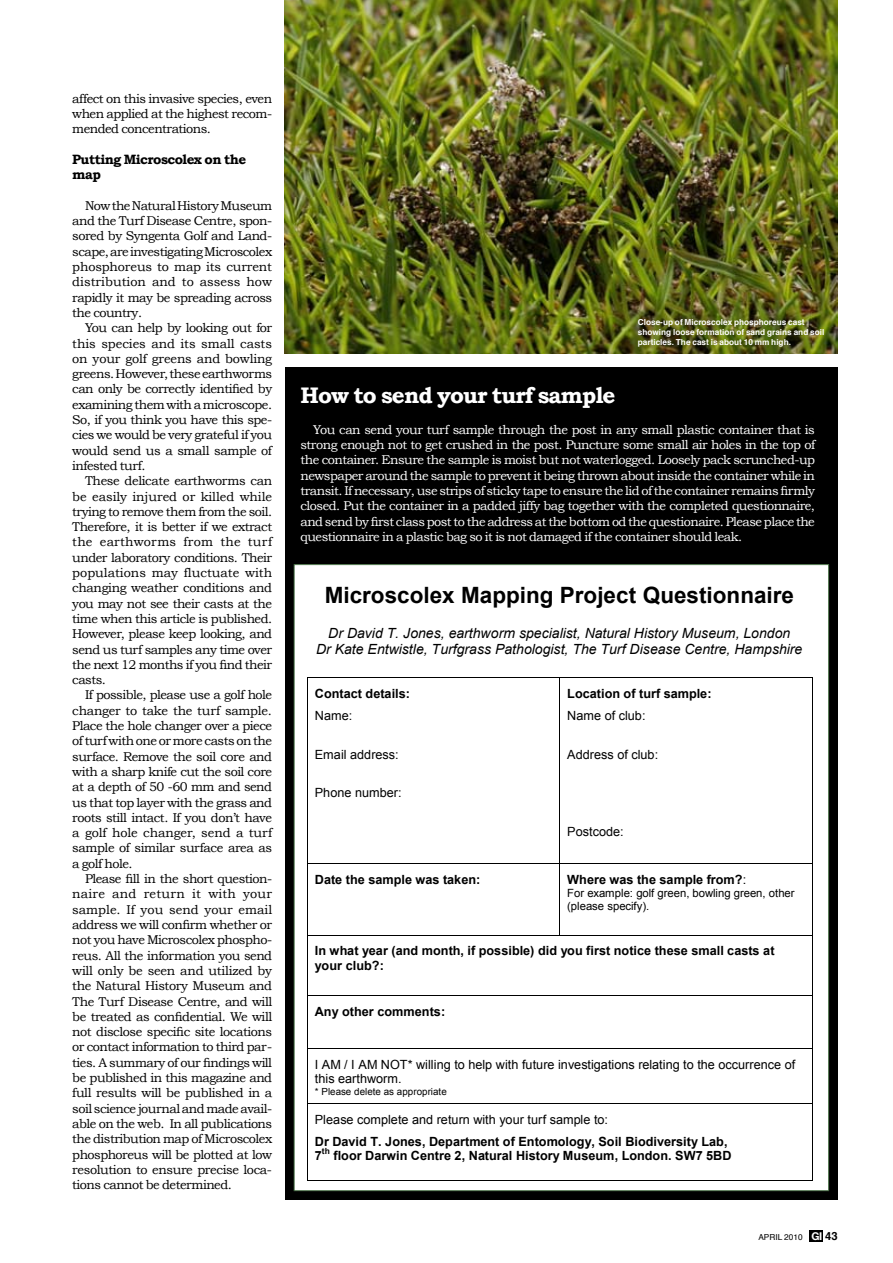
<style>
.page{position:relative;width:893px;height:1263px;background:#fff}
.page>*{position:absolute;margin:0;border:0;box-sizing:border-box;transform-origin:0 0}
.t1{font:700 22.5px "Arial";color:#000}
.t2{font:700 22.5px "Bookman Old Style";letter-spacing:-.04em;color:#fff}
.t3{font:italic 13.95px/16.2px "Arial";color:#000;text-align:center}
.t4{font:700 13.5px/15.3px "Bookman Old Style";letter-spacing:-.04em;color:#000}
.t5{font:12.75px/15.3px "Bookman Old Style";letter-spacing:-.04em;color:#000;text-align:justify}
.t6{font:12.75px/15.3px "Bookman Old Style";letter-spacing:-.04em;color:#fff;text-align:justify}
.t7{font:700 12.6px/14.5px "Arial";color:#000}
.t8{font:12.6px/14.5px "Arial";letter-spacing:.005em;color:#000}
.t9{font:11.25px/13px "Arial";letter-spacing:-.005em;color:#000}
.t10{font:9.75px "Arial";color:#000}
.t11{font:700 8.4px "Arial";color:#000}
.t12{font:700 8.25px/9.8px "Helvetica";color:#fff}
.t13{font:8.25px "Helvetica";color:#000}
.s1{font-weight:400}
.s2{font-family:"Helvetica Neue";font-weight:700;font-size:10.8px;color:#fff}
.s3{font-weight:700;font-size:11.25px}
</style>
<div class="page">
<div style="left:809px;top:1230px;width:14px;height:11px;background:#000"></div>
<div style="left:285px;top:367px;width:553px;height:832px;background:#000"></div>
<img style="left:285px;top:0;width:553px;height:353px">
<div style="left:296px;top:566px;width:531px;height:623px;background:#fff"></div>
<p class="t5" style="left:72px;top:91px;width:201px">affect on this invasive species, even when applied at the highest recom&shy;mended concentrations.</p>
<p class="t4" style="left:72px;top:151px;width:176px">Putting Microscolex on the map</p>
<p class="t5" style="left:72px;top:198px;width:201px;text-indent:13px">Now the Natural History Museum and the Turf Disease Centre, spon&shy;sored by Syngenta Golf and Land&shy;scape, are investigating Microscolex phosphoreus to map its current distribution and to assess how rapidly it may be spreading across the country.</p>
<p class="t5" style="left:72px;top:320px;width:201px;text-indent:13px">You can help by looking out for this species and its small casts on your golf greens and bowling greens. However, these earthworms can only be correctly identified by examining them with a microscope.<br>So, if you think you have this spe&shy;cies we would be very grateful if you would send us a small sample of infested turf.</p>
<p class="t5" style="left:72px;top:473px;width:201px;text-indent:13px">These delicate earthworms can be easily injured or killed while trying to remove them from the soil.<br>Therefore, it is better if we extract the earthworms from the turf under laboratory conditions. Their populations may fluctuate with changing weather conditions and you may not see their casts at the time when this article is published.<br>However, please keep looking, and send us turf samples any time over the next 12 months if you find their casts.</p>
<p class="t5" style="left:72px;top:687px;width:201px;text-indent:13px">If possible, please use a golf hole changer to take the turf sample.<br>Place the hole changer over a piece of turf with one or more casts on the surface. Remove the soil core and with a sharp knife cut the soil core at a depth of 50 -60 mm and send us that top layer with the grass and roots still intact. If you don’t have a golf hole changer, send a turf sample of similar surface area as a golf hole.</p>
<p class="t5" style="left:72px;top:871px;width:201px;text-indent:13px">Please fill in the short question&shy;naire and return it with your sample. If you send your email address we will confirm whether or not you have Microscolex phospho&shy;reus. All the information you send will only be seen and utilized by the Natural History Museum and The Turf Disease Centre, and will be treated as confidential. We will not disclose specific site locations or contact information to third par&shy;ties. A summary of our findings will be published in this magazine and full results will be published in a soil science journal and made avail&shy;able on the web. In all publications the distribution map of Microscolex phosphoreus will be plotted at low resolution to ensure precise loca&shy;tions cannot be determined.</p>
<p class="t12" style="left:638px;top:317px;width:188px">Close-up of Microscolex phosphoreus cast showing loose formation of sand grains and soil particles. The cast is about 10 mm high.</p>
<h1 class="t2" style="left:300px;top:382px;width:317px">How to send your turf sample</h1>
<p class="t6" style="left:300px;top:422px;width:516px;text-indent:13px">You can send your turf sample through the post in any small plastic container that is strong enough not to get crushed in the post. Puncture some small air holes in the top of the container. Ensure the sample is moist but not waterlogged. Loosely pack scrunched-up newspaper around the sample to prevent it being thrown about inside the container while in transit. If necessary, use strips of sticky tape to ensure the lid of the container remains firmly closed. Put the container in a padded jiffy bag together with the completed questionnaire, and send by first class post to the address at the bottom od the questionaire. Please place the questionnaire in a plastic bag so it is not damaged if the container should leak.</p>
<h1 class="t1" style="left:325px;top:580px;width:471px">Microscolex Mapping Project Questionnaire</h1>
<p class="t3" style="left:316px;top:625px;width:488px">Dr David T. Jones, earthworm specialist, Natural History Museum, London<br>Dr Kate Entwistle, Turfgrass Pathologist, The Turf Disease Centre, Hampshire</p>
<p class="t7" style="left:315px;top:686px;width:97px">Contact details:</p>
<p class="t8" style="left:315px;top:708px;width:39px">Name:</p>
<p class="t8" style="left:315px;top:747px;width:85px">Email address:</p>
<p class="t8" style="left:315px;top:786px;width:88px">Phone number:</p>
<p class="t7" style="left:567px;top:686px;width:146px">Location of turf sample:</p>
<p class="t8" style="left:567px;top:708px;width:80px">Name of club:</p>
<p class="t8" style="left:567px;top:747px;width:92px">Address of club:</p>
<p class="t8" style="left:567px;top:825px;width:58px">Postcode:</p>
<p class="t7" style="left:315px;top:872px;width:167px">Date the sample was taken:</p>
<p class="t7" style="left:567px;top:872px;width:180px">Where was the sample from?<span class="s1">:</span></p>
<p class="t9" style="left:567px;top:887px;width:229px">For example: golf green, bowling green, other (please specify).</p>
<p class="t7" style="left:315px;top:944px;width:461px">In what year (and month, if possible) did you first notice these small casts at your club?:</p>
<p class="t7" style="left:315px;top:1004px;width:132px">Any other comments:</p>
<p class="t8" style="left:315px;top:1057px;width:482px">I AM / I AM NOT* willing to help with future investigations relating to the occurrence of this earthworm.</p>
<p class="t10" style="left:315px;top:1085px;width:133px">* Please delete as appropriate</p>
<p class="t8" style="left:315px;top:1112px;width:295px">Please complete and return with your turf sample to:</p>
<p class="t7" style="left:315px;top:1134px;width:414px">Dr David T. Jones, Department of Entomology, Soil Biodiversity Lab,<br>7</p>
<p class="t11" style="left:322px;top:1145px;width:10px">th</p>
<p class="t7" style="left:333px;top:1149px;width:400px">floor Darwin Centre 2, Natural History Museum, London. SW7 5BD</p>
<p class="t13" style="left:758px;top:1231px;width:81px">APRIL 2010 <span class="s2">GI</span> <span class="s3">43</span></p>
</div>
